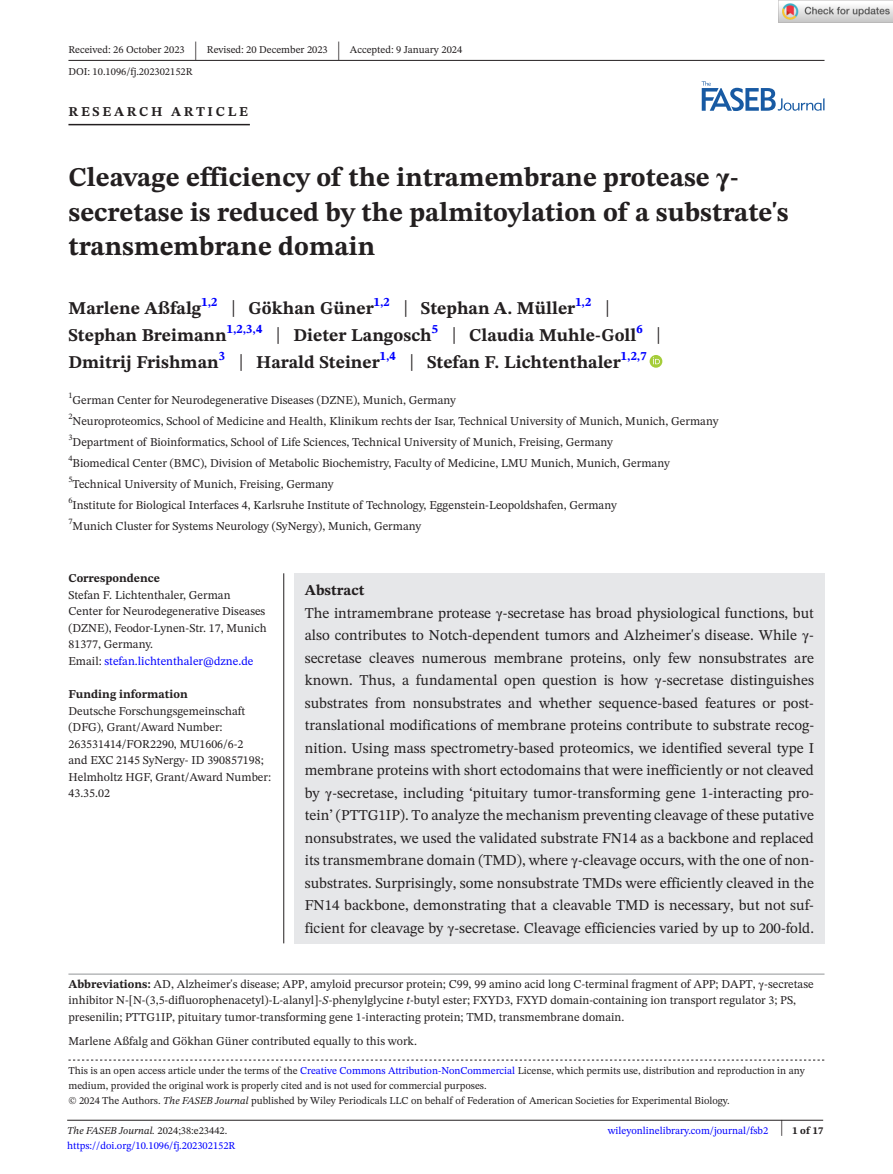
<style>
.page{position:relative;width:893px;height:1174px;background:#fff}
.page>*{position:absolute;margin:0;border:0;box-sizing:border-box;transform-origin:0 0}
.t1{font:700 27px/34.5px "STIX Two Text";color:#231f20}
.t2{font:25.65px "STIX Two Text";color:#231f20;scale:.49 1}
.t3{font:700 18px/27px "STIX Two Text";color:#231f20}
.t4{font:15px/22.5px "STIX Two Text";color:#231f20}
.t5{font:700 13.5px "STIX Two Text";letter-spacing:.2em;color:#231f20}
.t6{font:12px/16.5px "STIX Two Text";color:#231f20}
.t7{font:700 12px "STIX Two Text";color:#231f20}
.t8{font:10.5px/15px "STIX Two Text";color:#231f20}
.t9{font:10.5px "STIX Two Text";color:#00f}
.t10{font:italic 10.5px "STIX Two Text";color:#231f20}
.t11{font:700 10.5px "STIX Two Text";color:#231f20}
.t12{font:8.4px "STIX Two Text";color:#231f20}
.s1{font-family:"STIX"}
.s2{font-weight:400;font-size:23.4px}
.s3{color:#00f}
.s4{font-weight:700}
.s5{font-style:italic}
.s6{font-style:normal}
.s7{font-weight:400;font-size:22.2px}
</style>
<div class="page">
<hr style="left:67px;top:1119px;width:756px;height:1px;background:#231f20">
<svg style="left:702px;top:81px;width:122px;height:30px"></svg>
<hr style="left:68px;top:60px;width:756px;height:1px;background:#231f20">
<hr style="left:68px;top:124px;width:182px;height:1px;background:#231f20">
<svg style="left:650px;top:355px;width:12px;height:13px"></svg>
<svg style="left:653px;top:357px;width:7px;height:7px"></svg>
<svg style="left:68px;top:1059px;width:756px;height:1px"></svg>
<hr style="left:68px;top:973px;width:756px;height:1px;background:#939598">
<div style="left:294px;top:573px;width:530px;height:370px;background:#e6e7e9"></div>
<hr style="left:283px;top:573px;width:1px;height:370px;background:#231f20">
<img style="left:779px;top:0;width:114px;height:23px">
<p class="t8" style="left:68px;top:42px;width:118px">Received: 26 October 2023</p>
<h2 class="t2" style="left:194px;top:32px;width:8px">|</h2>
<p class="t8" style="left:207px;top:42px;width:122px">Revised: 20 December 2023</p>
<h2 class="t2" style="left:337px;top:32px;width:8px">|</h2>
<p class="t8" style="left:350px;top:42px;width:114px">Accepted: 9 January 2024</p>
<p class="t8" style="left:68px;top:64px;width:126px">DOI: 10.1096/fj.202302152R</p>
<p class="t5" style="left:68px;top:101px;width:181px">RESEARCH ARTICLE</p>
<h1 class="t1" style="left:68px;top:161px;width:722px">Cleavage efficiency of the intramembrane protease <span class="s1">γ&shy;</span>secretase is reduced by the palmitoylation of a substrate's transmembrane domain</h1>
<h3 class="t3" style="left:68px;top:295px;width:594px">Marlene Aßfalg<sup>1,2</sup> <span class="s2">|</span> Gökhan Güner<sup>1,2</sup> <span class="s2">|</span> Stephan A. Müller<sup>1,2</sup> <span class="s2">|<br></span>Stephan Breimann<sup>1,2,3,4</sup> <span class="s2">|</span> Dieter Langosch<sup>5</sup> <span class="s2">|</span> Claudia Muhle-Goll<sup>6</sup> <span class="s2">|<br></span>Dmitrij Frishman<sup>3</sup> <span class="s2">|</span> Harald Steiner<sup>1,4</sup> <span class="s2">|</span> Stefan F. Lichtenthaler<sup>1,2,7</sup></h3>
<p class="t6" style="left:68px;top:391px;width:389px"><sup>1</sup>German Center for Neurodegenerative Diseases (DZNE), Munich, Germany</p>
<p class="t12" style="left:68px;top:410px;width:6px">2</p>
<p class="t6" style="left:73px;top:412px;width:647px">Neuroproteomics, School of Medicine and Health, Klinikum rechts der Isar, Technical University of Munich, Munich, Germany</p>
<p class="t12" style="left:68px;top:431px;width:6px">3</p>
<p class="t6" style="left:73px;top:433px;width:542px">Department of Bioinformatics, School of Life Sciences, Technical University of Munich, Freising, Germany</p>
<p class="t12" style="left:68px;top:452px;width:6px">4</p>
<p class="t6" style="left:73px;top:454px;width:599px">Biomedical Center (BMC), Division of Metabolic Biochemistry, Faculty of Medicine, LMU Munich, Munich, Germany</p>
<p class="t12" style="left:68px;top:473px;width:6px">5</p>
<p class="t6" style="left:73px;top:475px;width:263px">Technical University of Munich, Freising, Germany</p>
<p class="t12" style="left:68px;top:494px;width:6px">6</p>
<p class="t6" style="left:73px;top:496px;width:546px">Institute for Biological Interfaces 4, Karlsruhe Institute of Technology, Eggenstein-Leopoldshafen, Germany</p>
<p class="t12" style="left:68px;top:515px;width:6px">7</p>
<p class="t6" style="left:73px;top:517px;width:350px">Munich Cluster for Systems Neurology (SyNergy), Munich, Germany</p>
<p class="t7" style="left:68px;top:570px;width:93px">Correspondence</p>
<p class="t6" style="left:68px;top:586px;width:200px">Stefan F. Lichtenthaler, German Center for Neurodegenerative Diseases (DZNE), Feodor-Lynen-Str. 17, Munich 81377, Germany.<br>Email: <span class="s3">stefan.lichtenthaler@dzne.de</span></p>
<p class="t7" style="left:68px;top:685px;width:121px">Funding information</p>
<p class="t6" style="left:68px;top:702px;width:204px">Deutsche Forschungsgemeinschaft (DFG), Grant/Award Number:<br>263531414/FOR2290, MU1606/6-2<br>and EXC 2145 SyNergy- ID 390857198;<br>Helmholtz HGF, Grant/Award Number:<br>43.35.02</p>
<p class="t4" style="left:305px;top:579px;width:511px"><span class="s4">Abstract<br></span>The intramembrane protease <span class="s1">γ</span>-secretase has broad physiological functions, but also contributes to Notch-dependent tumors and Alzheimer's disease. While <span class="s1">γ&shy;</span>secretase cleaves numerous membrane proteins, only few nonsubstrates are known. Thus, a fundamental open question is how <span class="s1">γ</span>-secretase distinguishes substrates from nonsubstrates and whether sequence-based features or post&shy;translational modifications of membrane proteins contribute to substrate recog&shy;nition. Using mass spectrometry-based proteomics, we identified several type I membrane proteins with short ectodomains that were inefficiently or not cleaved by <span class="s1">γ</span>-secretase, including ‘pituitary tumor-transforming gene 1-interacting pro&shy;tein’ (PTTG1IP). To analyze the mechanism preventing cleavage of these putative nonsubstrates, we used the validated substrate FN14 as a backbone and replaced its transmembrane domain (TMD), where <span class="s1">γ</span>-cleavage occurs, with the one of non&shy;substrates. Surprisingly, some nonsubstrate TMDs were efficiently cleaved in the FN14 backbone, demonstrating that a cleavable TMD is necessary, but not suf&shy;ficient for cleavage by <span class="s1">γ</span>-secretase. Cleavage efficiencies varied by up to 200-fold.</p>
<p class="t6" style="left:68px;top:975px;width:747px"><span class="s4">Abbreviations:</span> AD, Alzheimer's disease; APP, amyloid precursor protein; C99, 99 amino acid long C-terminal fragment of APP; DAPT, <span class="s1">γ</span>-secretase inhibitor N-[N-(3,5-difluorophenacetyl)-L-alanyl]-<span class="s5">S</span>-phenylglycine <span class="s5">t</span>-butyl ester; FXYD3, FXYD domain-containing ion transport regulator 3; PS, presenilin; PTTG1IP, pituitary tumor-transforming gene 1-interacting protein; TMD, transmembrane domain.</p>
<p class="t6" style="left:68px;top:1032px;width:350px">Marlene Aßfalg and Gökhan Güner contributed equally to this work.</p>
<p class="t8" style="left:68px;top:1063px;width:738px">This is an open access article under the terms of the <span class="s3">Creative Commons Attribution-NonCommercial</span> License, which permits use, distribution and reproduction in any medium, provided the original work is properly cited and is not used for commercial purposes.<br>© 2024 The Authors. <span class="s5">The FASEB Journal</span> published by Wiley Periodicals LLC on behalf of Federation of American Societies for Experimental Biology.</p>
<p class="t10" style="left:67px;top:1123px;width:162px">The FASEB Journal. <span class="s6">2024;38:e23442.</span></p>
<p class="t11" style="left:780px;top:1123px;width:45px"><span class="s7">|</span> 1 of 17</p>
<p class="t9" style="left:67px;top:1138px;width:170px">https://doi.org/10.1096/fj.202302152R</p>
<p class="t9" style="left:608px;top:1123px;width:162px">wileyonlinelibrary.com/journal/fsb2</p>
</div>
